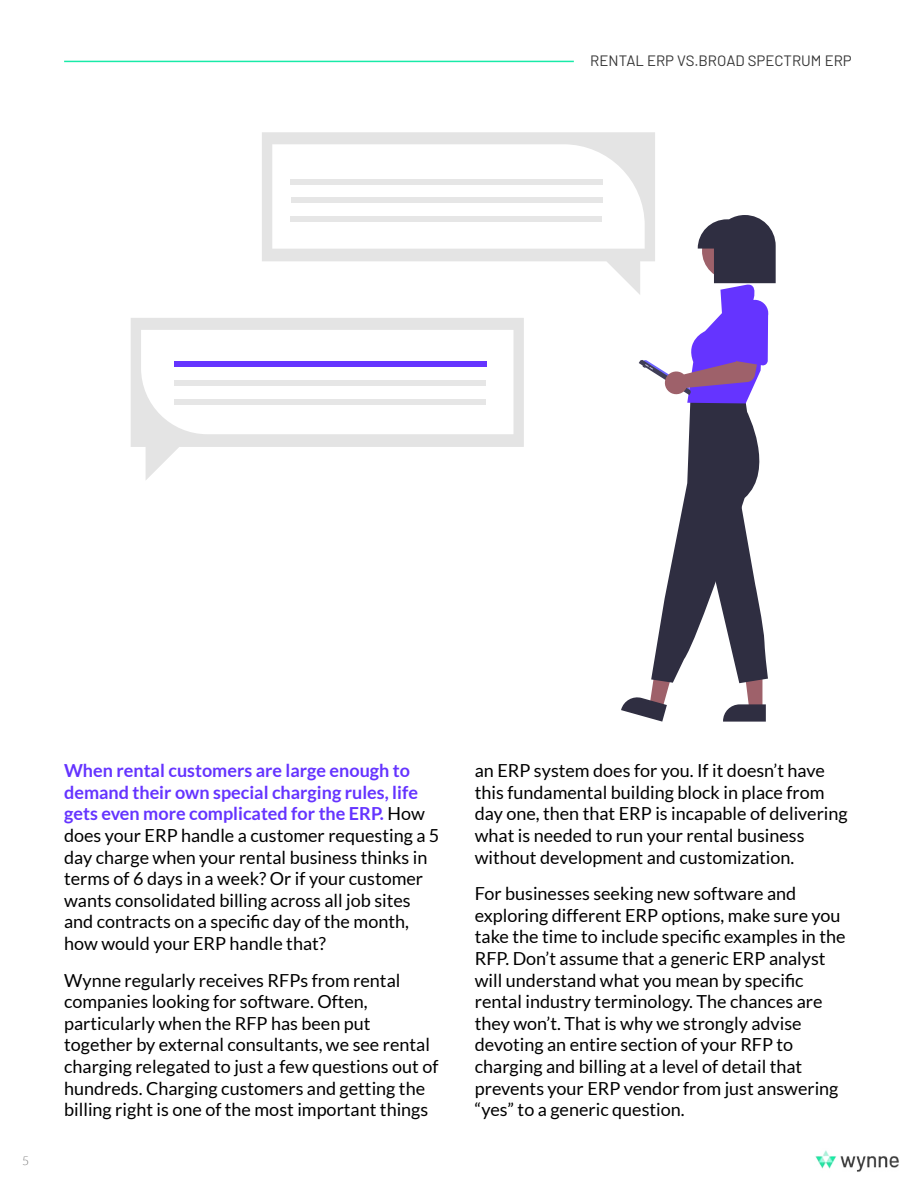
<style>
.page{position:relative;width:918px;height:1188px;background:#fff}
.page>*{position:absolute;margin:0;border:0;box-sizing:border-box;transform-origin:0 0}
.t1{font:18px/21.6px "Lato";color:#000}
.t2{font:15px "Barlow";color:#353535}
.t3{font:300 12px "Lato";color:#727272}
.s1{font-weight:700;color:#6534ff}
</style>
<div class="page">
<hr style="left:64px;top:61px;width:510px;height:1px;background:#19eaa8">
<img style="left:815px;top:1150px;width:84px;height:22px">
<div style="left:262px;top:132px;width:393px;height:12px;background:#e4e4e4"></div>
<svg style="left:131px;top:318px;width:10px;height:129px"></svg>
<svg style="left:141px;top:144px;width:635px;height:578px"></svg>
<p class="t2" style="left:590px;top:50px;width:263px">RENTAL ERP VS.BROAD SPECTRUM ERP</p>
<p class="t3" style="left:22px;top:1154px;width:8px">5</p>
<p class="t1" style="left:64px;top:760px;width:377px"><span class="s1">When rental customers are large enough to demand their own special charging rules, life gets even more complicated for the ERP.</span> How does your ERP handle a customer requesting a 5 day charge when your rental business thinks in terms of 6 days in a week? Or if your customer wants consolidated billing across all job sites and contracts on a specific day of the month, how would your ERP handle that?</p>
<p class="t1" style="left:64px;top:969px;width:376px">Wynne regularly receives RFPs from rental companies looking for software. Often, particularly when the RFP has been put together by external consultants, we see rental charging relegated to just a few questions out of hundreds. Charging customers and getting the billing right is one of the most important things</p>
<p class="t1" style="left:475px;top:760px;width:374px">an ERP system does for you. If it doesn’t have this fundamental building block in place from day one, then that ERP is incapable of delivering what is needed to run your rental business without development and customization.</p>
<p class="t1" style="left:475px;top:883px;width:372px">For businesses seeking new software and exploring different ERP options, make sure you take the time to include specific examples in the RFP. Don’t assume that a generic ERP analyst will understand what you mean by specific rental industry terminology. The chances are they won’t. That is why we strongly advise devoting an entire section of your RFP to charging and billing at a level of detail that prevents your ERP vendor from just answering “yes” to a generic question.</p>
</div>
